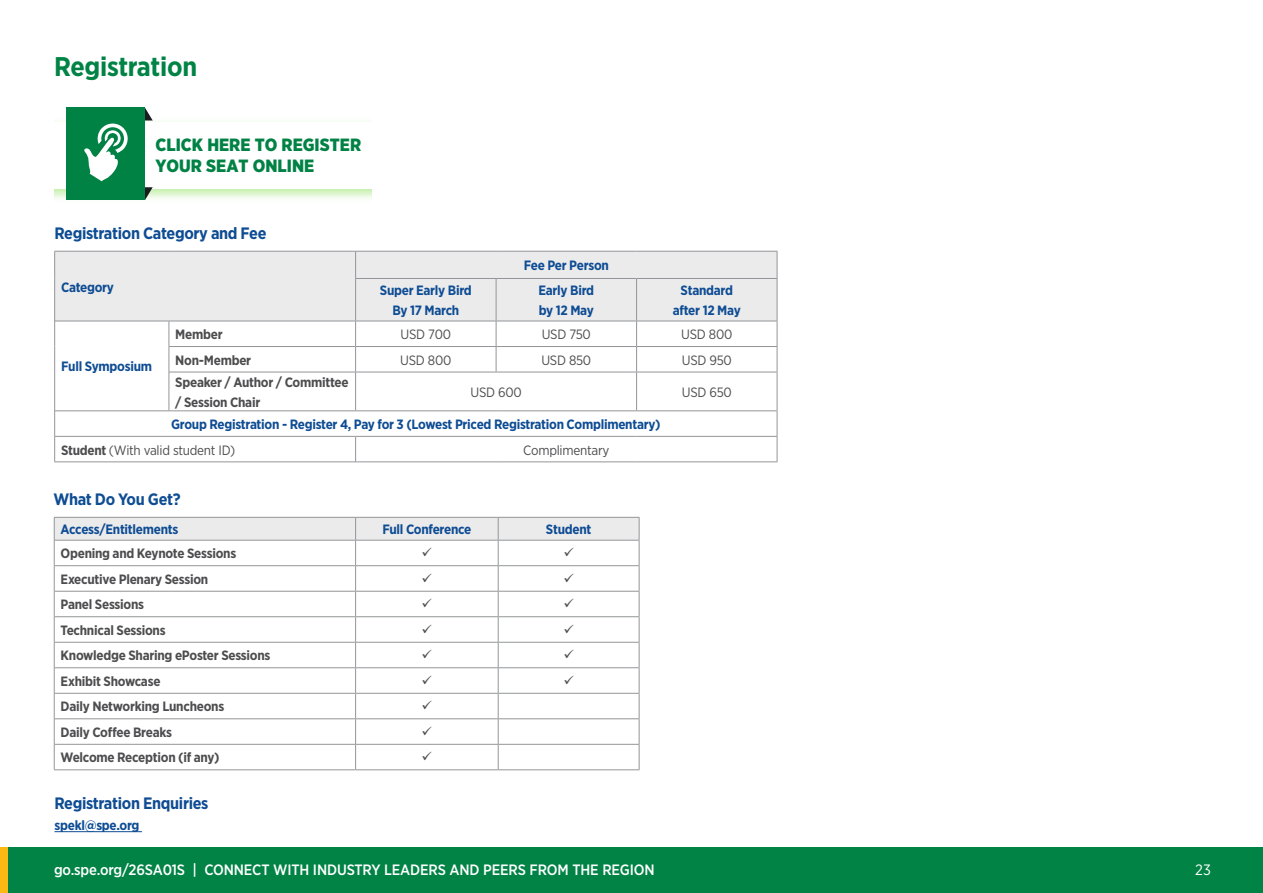
<style>
.page{position:relative;width:1263px;height:893px;background:#fff}
.page>*{position:absolute;margin:0;border:0;box-sizing:border-box;transform-origin:0 0}
.t1{font:700 27px "Gotham Narrow";letter-spacing:-.01em;color:#008345}
.t2{font:900 17.7px/21.3px "Gotham Narrow";color:#008245}
.t3{font:700 16.5px "Gotham Narrow";letter-spacing:-.02em;color:#0e4c93}
.t4{font:500 15px "Gotham Narrow";letter-spacing:-.01em;color:#fff}
.t5{font:15px "Gotham Narrow";color:#fff}
.t6{font:700 13.5px/19.5px "Gotham Narrow";letter-spacing:-.02em;color:#0e4c93;text-align:center}
.t7{font:700 13.5px/19.5px "Gotham Narrow";letter-spacing:-.02em;color:#4d4d4f}
.t8{font:13.5px "Gotham Narrow";letter-spacing:-.02em;color:#4d4d4f}
.s1{color:#4d4d4f}
.s2{font-weight:400;color:#4d4d4f}
</style>
<div class="page">
<div style="left:0;top:847px;width:1263px;height:46px;background:#008345"></div>
<div style="left:0;top:847px;width:7px;height:46px;background:#fdb913"></div>
<hr style="left:54px;top:769px;width:302px;height:1px;background:#939598">
<hr style="left:356px;top:769px;width:142px;height:1px;background:#939598">
<hr style="left:498px;top:769px;width:141px;height:1px;background:#939598">
<div style="left:55px;top:252px;width:722px;height:69px;background:#ebebec"></div>
<hr style="left:356px;top:251px;width:140px;height:1px;background:#939598">
<hr style="left:496px;top:251px;width:141px;height:1px;background:#939598">
<hr style="left:637px;top:251px;width:140px;height:1px;background:#939598">
<hr style="left:356px;top:278px;width:140px;height:1px;background:#939598">
<hr style="left:496px;top:278px;width:141px;height:1px;background:#939598">
<hr style="left:637px;top:278px;width:140px;height:1px;background:#939598">
<hr style="left:55px;top:321px;width:114px;height:1px;background:#939598">
<hr style="left:169px;top:321px;width:187px;height:1px;background:#939598">
<hr style="left:356px;top:321px;width:140px;height:1px;background:#939598">
<hr style="left:496px;top:321px;width:141px;height:1px;background:#939598">
<hr style="left:637px;top:321px;width:140px;height:1px;background:#939598">
<hr style="left:169px;top:346px;width:187px;height:1px;background:#939598">
<hr style="left:356px;top:346px;width:140px;height:1px;background:#939598">
<hr style="left:496px;top:346px;width:141px;height:1px;background:#939598">
<hr style="left:637px;top:346px;width:140px;height:1px;background:#939598">
<hr style="left:169px;top:372px;width:187px;height:1px;background:#939598">
<hr style="left:356px;top:372px;width:140px;height:1px;background:#939598">
<hr style="left:496px;top:372px;width:141px;height:1px;background:#939598">
<hr style="left:637px;top:372px;width:140px;height:1px;background:#939598">
<hr style="left:55px;top:410px;width:114px;height:1px;background:#939598">
<hr style="left:169px;top:410px;width:187px;height:1px;background:#939598">
<hr style="left:356px;top:410px;width:140px;height:1px;background:#939598">
<hr style="left:496px;top:410px;width:141px;height:1px;background:#939598">
<hr style="left:637px;top:410px;width:140px;height:1px;background:#939598">
<hr style="left:55px;top:436px;width:114px;height:1px;background:#939598">
<hr style="left:169px;top:436px;width:187px;height:1px;background:#939598">
<hr style="left:356px;top:436px;width:140px;height:1px;background:#939598">
<hr style="left:496px;top:436px;width:141px;height:1px;background:#939598">
<hr style="left:637px;top:436px;width:140px;height:1px;background:#939598">
<hr style="left:356px;top:461px;width:140px;height:1px;background:#939598">
<hr style="left:496px;top:461px;width:141px;height:1px;background:#939598">
<hr style="left:637px;top:461px;width:140px;height:1px;background:#939598">
<svg style="left:777px;top:252px;width:1px;height:26px"></svg>
<hr style="left:496px;top:279px;width:1px;height:42px;background:#939598">
<hr style="left:636px;top:279px;width:1px;height:42px;background:#939598">
<hr style="left:777px;top:279px;width:1px;height:42px;background:#939598">
<svg style="left:355px;top:321px;width:1px;height:51px"></svg>
<svg style="left:496px;top:321px;width:1px;height:51px"></svg>
<svg style="left:636px;top:321px;width:1px;height:51px"></svg>
<svg style="left:777px;top:321px;width:1px;height:51px"></svg>
<hr style="left:355px;top:372px;width:1px;height:38px;background:#939598">
<hr style="left:636px;top:372px;width:1px;height:38px;background:#939598">
<hr style="left:777px;top:372px;width:1px;height:38px;background:#939598">
<hr style="left:54px;top:251px;width:115px;height:1px;background:#939598">
<svg style="left:54px;top:251px;width:1px;height:27px"></svg>
<hr style="left:169px;top:251px;width:187px;height:1px;background:#939598">
<svg style="left:355px;top:251px;width:1px;height:27px"></svg>
<hr style="left:54px;top:278px;width:1px;height:43px;background:#939598">
<hr style="left:355px;top:278px;width:1px;height:43px;background:#939598">
<svg style="left:54px;top:321px;width:1px;height:51px"></svg>
<svg style="left:169px;top:321px;width:1px;height:51px"></svg>
<hr style="left:54px;top:372px;width:1px;height:39px;background:#939598">
<hr style="left:169px;top:372px;width:1px;height:38px;background:#939598">
<svg style="left:777px;top:411px;width:1px;height:50px"></svg>
<svg style="left:54px;top:411px;width:1px;height:51px"></svg>
<svg style="left:355px;top:437px;width:1px;height:25px"></svg>
<hr style="left:54px;top:462px;width:115px;height:1px;background:#939598">
<hr style="left:169px;top:462px;width:187px;height:1px;background:#939598">
<hr style="left:54px;top:831px;width:88px;height:1px;background:#0e4c93">
<svg style="left:145px;top:187px;width:8px;height:13px"></svg>
<svg style="left:145px;top:108px;width:8px;height:13px"></svg>
<div style="left:66px;top:108px;width:79px;height:92px;background:#008245"></div>
<svg style="left:84px;top:123px;width:44px;height:58px"></svg>
<svg style="left:54px;top:517px;width:586px;height:252px"></svg>
<h1 class="t1" style="left:54px;top:49px;width:145px">Registration</h1>
<h2 class="t2" style="left:155px;top:134px;width:207px">CLICK HERE TO REGISTER<br>YOUR SEAT ONLINE</h2>
<p class="t3" style="left:54px;top:222px;width:214px">Registration Category and Fee</p>
<p class="t6" style="left:61px;top:277px;width:55px">Category</p>
<p class="t6" style="left:524px;top:256px;width:87px">Fee Per Person</p>
<p class="t6" style="left:380px;top:281px;width:94px">Super Early Bird<br>By 17 March</p>
<p class="t6" style="left:538px;top:281px;width:57px;text-align:left">Early Bird by 12 May</p>
<p class="t6" style="left:673px;top:281px;width:69px">Standard after 12 May</p>
<p class="t7" style="left:175px;top:325px;width:49px">Member</p>
<p class="t8" style="left:401px;top:326px;width:52px">USD 700</p>
<p class="t8" style="left:542px;top:326px;width:51px">USD 750</p>
<p class="t8" style="left:681px;top:326px;width:53px">USD 800</p>
<p class="t7" style="left:175px;top:350px;width:77px">Non-Member</p>
<p class="t8" style="left:400px;top:352px;width:53px">USD 800</p>
<p class="t8" style="left:541px;top:352px;width:51px">USD 850</p>
<p class="t8" style="left:682px;top:352px;width:52px">USD 950</p>
<p class="t7" style="left:175px;top:372px;width:175px">Speaker / Author / Committee / Session Chair</p>
<p class="t8" style="left:470px;top:384px;width:53px">USD 600</p>
<p class="t8" style="left:682px;top:384px;width:52px">USD 650</p>
<p class="t6" style="left:61px;top:411px;width:601px;line-height:25.5px;text-align:left;text-indent:110px">Group Registration - Register 4, Pay for 3 (Lowest Priced Registration Complimentary)<br><span class="s1">Student</span> <span class="s2">(With valid student ID)</span></p>
<p class="t6" style="left:61px;top:357px;width:93px">Full Symposium</p>
<p class="t8" style="left:523px;top:441px;width:88px">Complimentary</p>
<p class="t3" style="left:54px;top:488px;width:129px">What Do You Get?</p>
<p class="t6" style="left:61px;top:520px;width:119px">Access/Entitlements</p>
<p class="t6" style="left:382px;top:520px;width:91px">Full Conference</p>
<p class="t6" style="left:546px;top:520px;width:47px">Student</p>
<p class="t7" style="left:61px;top:544px;width:177px">Opening and Keynote Sessions</p>
<p class="t7" style="left:61px;top:569px;width:149px">Executive Plenary Session</p>
<p class="t7" style="left:61px;top:595px;width:85px">Panel Sessions</p>
<p class="t7" style="left:61px;top:620px;width:107px">Technical Sessions</p>
<p class="t7" style="left:61px;top:646px;width:211px">Knowledge Sharing ePoster Sessions</p>
<p class="t7" style="left:61px;top:671px;width:101px">Exhibit Showcase</p>
<p class="t7" style="left:61px;top:697px;width:165px">Daily Networking Luncheons</p>
<p class="t7" style="left:61px;top:722px;width:113px">Daily Coffee Breaks</p>
<p class="t7" style="left:61px;top:748px;width:160px">Welcome Reception (if any)</p>
<p class="t3" style="left:54px;top:792px;width:156px">Registration Enquiries</p>
<p class="t6" style="left:54px;top:816px;width:87px">spekl@spe.org</p>
<p class="t4" style="left:54px;top:860px;width:602px">go.spe.org/26SA01S | CONNECT WITH INDUSTRY LEADERS AND PEERS FROM THE REGION</p>
<p class="t5" style="left:1195px;top:861px;width:17px">23</p>
</div>
